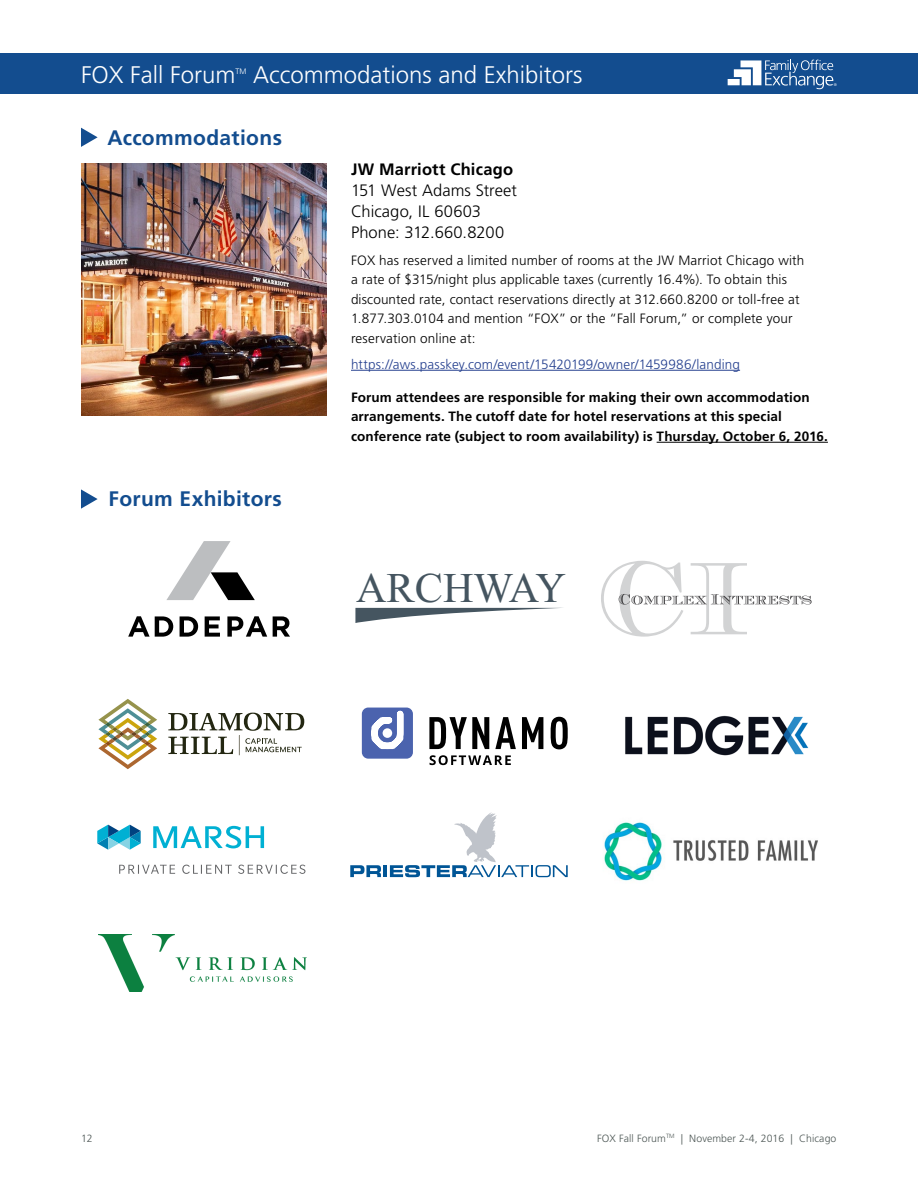
<style>
.page{position:relative;width:918px;height:1188px;background:#fff}
.page>*{position:absolute;margin:0;border:0;box-sizing:border-box;transform-origin:0 0}
.t1{font:42.3px "Times New Roman";color:#455560}
.t2{font:300 24px "Frutiger LT";color:#fff}
.t3{font:700 21px "Frutiger LT";letter-spacing:.015em;color:#134d8f}
.t4{font:300 16.5px/21px "Frutiger LT";letter-spacing:.005em;color:#000}
.t5{font:700 16.5px "Frutiger LT";letter-spacing:.01em;color:#000}
.t6{font:300 13.5px/19.5px "Frutiger LT";letter-spacing:.015em;color:#000}
.t7{font:700 13.5px/19.5px "Frutiger LT";letter-spacing:.01em;color:#000}
.t8{font:300 13.5px "Frutiger LT";letter-spacing:.01em;color:#25408f}
.t9{font:300 10.5px "Frutiger LT";letter-spacing:.01em;color:#4c5654}
.t10{font:300 7.8px "Frutiger LT";color:#fff}
.t11{font:300 3.9px "Frutiger LT";color:#fff}
</style>
<div class="page">
<svg style="left:81px;top:489px;width:17px;height:20px"></svg>
<div style="left:0;top:54px;width:918px;height:40px;background:#134d8f"></div>
<div style="left:728px;top:79px;width:12px;height:6px;background:#fff"></div>
<svg style="left:734px;top:60px;width:99px;height:29px"></svg>
<img style="left:81px;top:163px;width:245px;height:253px">
<hr style="left:351px;top:370px;width:389px;height:1px;background:#25408f">
<hr style="left:657px;top:442px;width:171px;height:1px;background:#000">
<svg style="left:81px;top:128px;width:17px;height:19px"></svg>
<svg style="left:355px;top:608px;width:204px;height:15px"></svg>
<svg style="left:97px;top:825px;width:44px;height:25px"></svg>
<svg style="left:153px;top:826px;width:111px;height:22px"></svg>
<svg style="left:119px;top:865px;width:56px;height:9px"></svg>
<svg style="left:182px;top:865px;width:50px;height:9px"></svg>
<svg style="left:238px;top:865px;width:67px;height:9px"></svg>
<svg style="left:350px;top:812px;width:218px;height:65px"></svg>
<svg style="left:98px;top:699px;width:59px;height:70px"></svg>
<svg style="left:168px;top:713px;width:136px;height:42px"></svg>
<svg style="left:166px;top:541px;width:89px;height:59px"></svg>
<svg style="left:128px;top:616px;width:45px;height:21px"></svg>
<svg style="left:180px;top:616px;width:18px;height:21px"></svg>
<svg style="left:205px;top:616px;width:15px;height:21px"></svg>
<svg style="left:227px;top:616px;width:40px;height:21px"></svg>
<svg style="left:273px;top:616px;width:17px;height:21px"></svg>
<img style="left:604px;top:822px;width:214px;height:59px">
<img style="left:625px;top:715px;width:184px;height:41px">
<div style="left:362px;top:708px;width:51px;height:51px;background:#4b63ae;border-radius:6px"></div>
<svg style="left:429px;top:717px;width:60px;height:32px"></svg>
<svg style="left:495px;top:717px;width:21px;height:32px"></svg>
<svg style="left:522px;top:717px;width:21px;height:32px"></svg>
<svg style="left:551px;top:717px;width:17px;height:32px"></svg>
<svg style="left:371px;top:710px;width:33px;height:40px"></svg>
<svg style="left:430px;top:755px;width:81px;height:10px"></svg>
<svg style="left:601px;top:561px;width:211px;height:76px"></svg>
<img style="left:98px;top:935px;width:209px;height:56px">
<p class="t2" style="left:81px;top:61px;width:156px">FOX Fall Forum</p>
<p class="t10" style="left:236px;top:67px;width:12px">TM</p>
<p class="t2" style="left:253px;top:61px;width:331px">Accommodations and Exhibitors</p>
<p class="t3" style="left:107px;top:126px;width:176px">Accommodations</p>
<p class="t11" style="left:834px;top:82px;width:5px">®</p>
<p class="t3" style="left:109px;top:486px;width:175px">Forum Exhibitors</p>
<p class="t5" style="left:351px;top:160px;width:164px">JW Marriott Chicago</p>
<p class="t4" style="left:351px;top:180px;width:168px">151 West Adams Street<br>Chicago, IL 60603<br>Phone: 312.660.8200</p>
<p class="t6" style="left:351px;top:250px;width:455px">FOX has reserved a limited number of rooms at the JW Marriot Chicago with a rate of $315/night plus applicable taxes (currently 16.4%). To obtain this discounted rate, contact reservations directly at 312.660.8200 or toll-free at 1.877.303.0104 and mention “FOX” or the “Fall Forum,” or complete your reservation online at:</p>
<p class="t8" style="left:351px;top:357px;width:391px">https://aws.passkey.com/event/15420199/owner/1459986/landing</p>
<p class="t7" style="left:351px;top:388px;width:478px">Forum attendees are responsible for making their own accommodation arrangements. The cutoff date for hotel reservations at this special conference rate (subject to room availability) is Thursday, October 6, 2016.</p>
<p class="t1" style="left:356px;top:562px;width:211px">ARCHWAY</p>
<p class="t9" style="left:81px;top:1132px;width:13px">12</p>
<p class="t9" style="left:681px;top:1132px;width:157px">| November 2-4, 2016 | Chicago</p>
<p class="t9" style="left:597px;top:1132px;width:79px">FOX Fall Forum<sup>TM</sup></p>
</div>
